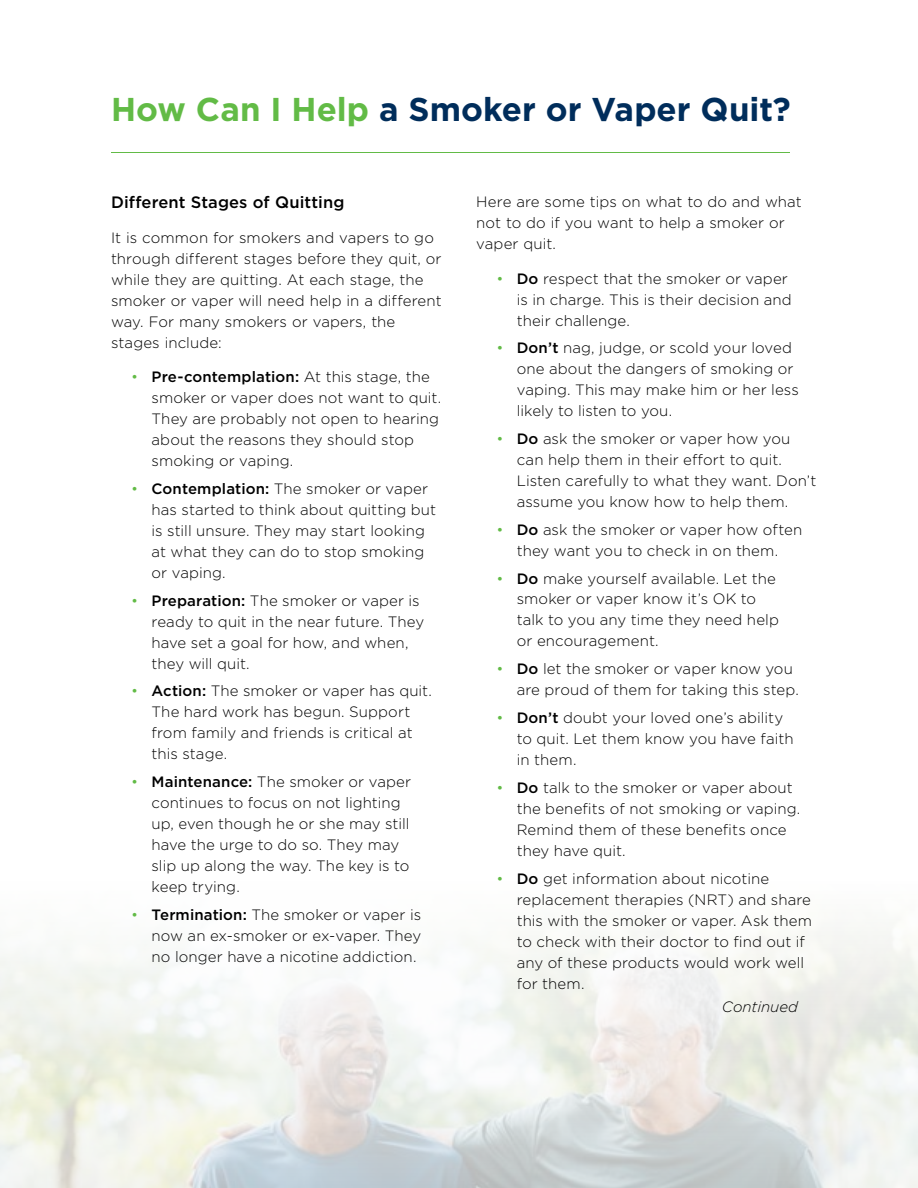
<style>
.page{position:relative;width:918px;height:1188px;background:#fff}
.page>*{position:absolute;margin:0;border:0;box-sizing:border-box;transform-origin:0 0}
.t1{font:700 33px "Gotham";color:#002d5b}
.t2{font:500 16.5px "Gotham";letter-spacing:.005em;color:#000}
.t3{font:300 15px/21px "Gotham";letter-spacing:.005em;color:#000}
.t4{font:italic 300 15px "Gotham";color:#000}
.s1{color:#62bb46}
.s2{font-weight:500}
</style>
<div class="page">
<hr style="left:111px;top:152px;width:678px;height:1px;background:#62bb46">
<h1 class="t1" style="left:111px;top:88px;width:681px"><span class="s1">How Can I Help</span> a Smoker or Vaper Quit?</h1>
<p class="t2" style="left:111px;top:192px;width:235px">Different Stages of Quitting</p>
<p class="t3" style="left:111px;top:226px;width:332px">It is common for smokers and vapers to go through different stages before they quit, or while they are quitting. At each stage, the smoker or vaper will need help in a different way. For many smokers or vapers, the stages include:</p>
<p class="t3" style="left:152px;top:366px;width:291px;text-indent:-20px"><span class="s1">•</span> <span class="s2">Pre-contemplation:</span> At this stage, the smoker or vaper does not want to quit.<br>They are probably not open to hearing about the reasons they should stop smoking or vaping.</p>
<p class="t3" style="left:152px;top:478px;width:286px;text-indent:-20px"><span class="s1">•</span> <span class="s2">Contemplation:</span> The smoker or vaper has started to think about quitting but is still unsure. They may start looking at what they can do to stop smoking or vaping.</p>
<p class="t3" style="left:152px;top:589px;width:274px;text-indent:-20px"><span class="s1">•</span> <span class="s2">Preparation:</span> The smoker or vaper is ready to quit in the near future. They have set a goal for how, and when, they will quit.</p>
<p class="t3" style="left:152px;top:680px;width:282px;text-indent:-20px"><span class="s1">•</span> <span class="s2">Action:</span> The smoker or vaper has quit.<br>The hard work has begun. Support from family and friends is critical at this stage.</p>
<p class="t3" style="left:152px;top:771px;width:261px;text-indent:-20px"><span class="s1">•</span> <span class="s2">Maintenance:</span> The smoker or vaper continues to focus on not lighting up, even though he or she may still have the urge to do so. They may slip up along the way. The key is to keep trying.</p>
<p class="t3" style="left:152px;top:904px;width:271px;text-align:justify;text-indent:-20px"><span class="s1">•</span> <span class="s2">Termination:</span> The smoker or vaper is now an ex-smoker or ex-vaper. They no longer have a nicotine addiction.</p>
<p class="t3" style="left:476px;top:191px;width:327px">Here are some tips on what to do and what not to do if you want to help a smoker or vaper quit.</p>
<p class="t3" style="left:517px;top:267px;width:277px;text-indent:-20px"><span class="s1">•</span> <span class="s2">Do</span> respect that the smoker or vaper is in charge. This is their decision and their challenge.</p>
<p class="t3" style="left:517px;top:337px;width:284px;text-indent:-20px"><span class="s1">•</span> <span class="s2">Don’t</span> nag, judge, or scold your loved one about the dangers of smoking or vaping. This may make him or her less likely to listen to you.</p>
<p class="t3" style="left:517px;top:428px;width:301px;text-indent:-20px"><span class="s1">•</span> <span class="s2">Do</span> ask the smoker or vaper how you can help them in their effort to quit.<br>Listen carefully to what they want. Don’t assume you know how to help them.</p>
<p class="t3" style="left:497px;top:519px;width:307px;text-align:center"><span class="s1">•</span> <span class="s2">Do</span> ask the smoker or vaper how often they want you to check in on them.</p>
<p class="t3" style="left:517px;top:567px;width:264px;text-indent:-20px"><span class="s1">•</span> <span class="s2">Do</span> make yourself available. Let the smoker or vaper know it’s OK to talk to you any time they need help or encouragement.</p>
<p class="t3" style="left:517px;top:658px;width:284px;text-indent:-20px"><span class="s1">•</span> <span class="s2">Do</span> let the smoker or vaper know you are proud of them for taking this step.</p>
<p class="t3" style="left:517px;top:707px;width:278px;text-indent:-20px"><span class="s1">•</span> <span class="s2">Don’t</span> doubt your loved one’s ability to quit. Let them know you have faith in them.</p>
<p class="t3" style="left:517px;top:777px;width:285px;text-indent:-20px"><span class="s1">•</span> <span class="s2">Do</span> talk to the smoker or vaper about the benefits of not smoking or vaping.<br>Remind them of these benefits once they have quit.</p>
<p class="t3" style="left:517px;top:867px;width:297px;text-indent:-20px"><span class="s1">•</span> <span class="s2">Do</span> get information about nicotine replacement therapies (NRT) and share this with the smoker or vaper. Ask them to check with their doctor to find out if any of these products would work well for them.</p>
<p class="t4" style="left:722px;top:997px;width:78px">Continued</p>
</div>
